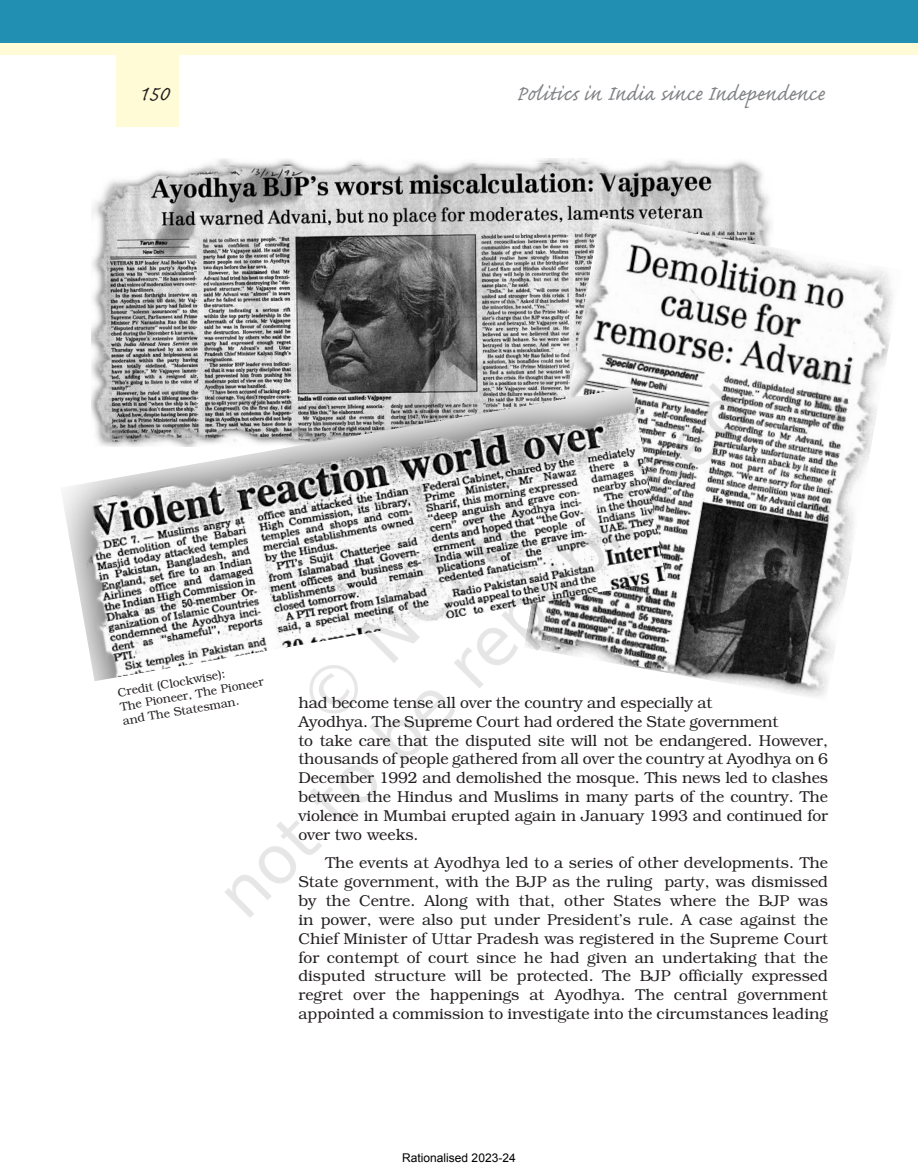
<style>
.page{position:relative;width:918px;height:1173px;background:#fff}
.page>*{position:absolute;margin:0;border:0;box-sizing:border-box;transform-origin:0 0}
.t1{font:27px "Caflisch Script Pro";letter-spacing:-.005em;color:#808285}
.t2{font:27px "Caflisch Script Pro";color:#231f20}
.bodyText{font:300 15.75px/18.9px "Bookman";color:#231f20;text-align:justify}
.FirstPara{font:300 15.75px/18.9px "Bookman";letter-spacing:-.01em;color:#231f20}
.t3{font:300 12px/14.4px "Bookman";color:#231f20}
.t4{font:12px "Arial";color:#000}
</style>
<div class="page">
<div style="left:0;top:31px;width:918px;height:24px;background:#fffbd6"></div>
<div style="left:0;top:0;width:918px;height:43px;background:#218fb1"></div>
<img style="left:873px;top:269px;width:20px;height:162px">
<img style="left:63px;top:55px;width:810px;height:642px">
<img style="left:132px;top:315px;width:633px;height:603px">
<h1 class="t2" style="left:139px;top:80px;width:32px">150</h1>
<h1 class="t1" style="left:516px;top:80px;width:310px">Politics in India since Independence</h1>
<p class="t3" style="left:117px;top:685px;width:147px;rotate:-10deg">Credit (Clockwise):<br>The Pioneer, The Pioneer and The Statesman.</p>
<p class="FirstPara" style="left:298px;top:693px;width:531px">had become tense all over the country and especially at<br>Ayodhya. The Supreme Court had ordered the State government<br>to take care that the disputed site will not be endangered. However, thousands of people gathered from all over the country at Ayodhya on 6<br>December 1992 and demolished the mosque. This news led to clashes between the Hindus and Muslims in many parts of the country. The violence in Mumbai erupted again in January 1993 and continued for over two weeks.</p>
<p class="bodyText" style="left:298px;top:853px;width:531px;text-indent:27px">The events at Ayodhya led to a series of other developments. The State government, with the BJP as the ruling party, was dismissed by the Centre. Along with that, other States where the BJP was in power, were also put under President’s rule. A case against the Chief Minister of Uttar Pradesh was registered in the Supreme Court for contempt of court since he had given an undertaking that the disputed structure will be protected. The BJP officially expressed regret over the happenings at Ayodhya. The central government appointed a commission to investigate into the circumstances leading</p>
<p class="t4" style="left:402px;top:1150px;width:115px">Rationalised 2023-24</p>
</div>
